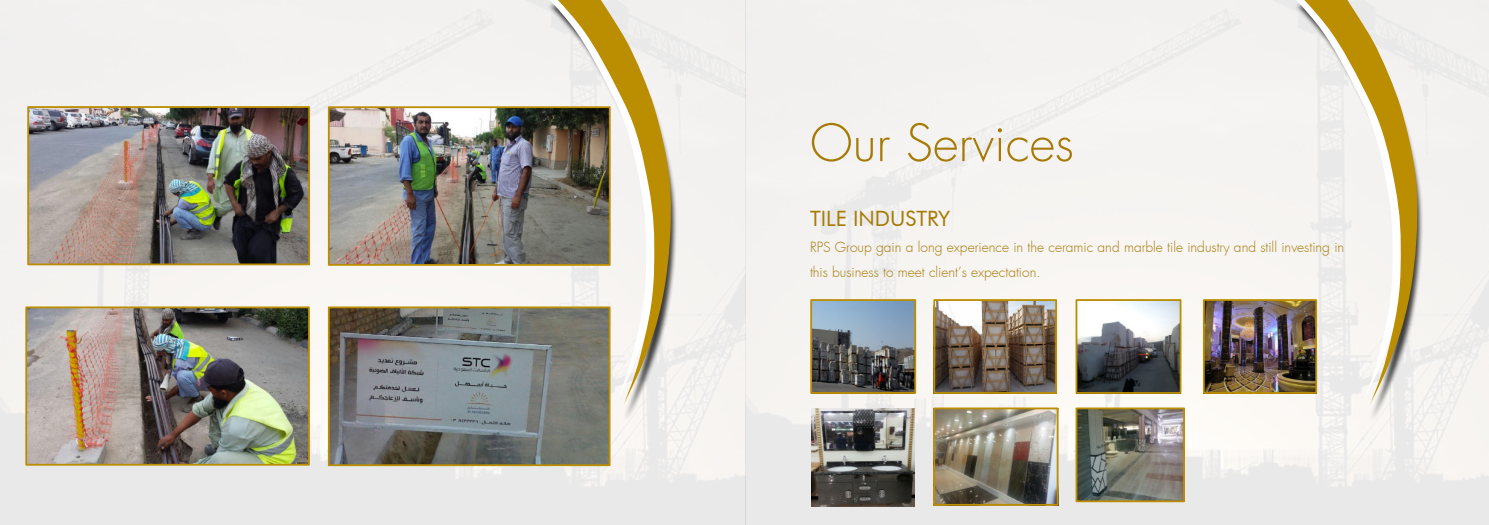
<style>
.page{position:relative;width:1489px;height:525px;background:#fff}
.page>*{position:absolute;margin:0;border:0;box-sizing:border-box;transform-origin:0 0}
.t1{font:300 50px "Futura";color:#a67a05}
.t2{font:21.12px "Futura BT";color:#a67a05}
.t3{font:300 13.75px/25.2px "Futura";color:#a67a05}
</style>
<div class="page">
<img style="left:0;top:0;width:1488px;height:524px">
<div style="left:1293px;top:2px;width:130px;height:420px;background:#000;opacity:.75"></div>
<div style="left:1287px;top:0;width:9px;height:404px;background:#f5f3f1"></div>
<svg style="left:1296px;top:0;width:122px;height:404px;fill:#f2f1f0"></svg>
<img style="left:813px;top:302px;width:100px;height:88px">
<img style="left:936px;top:302px;width:117px;height:88px">
<img style="left:1078px;top:302px;width:100px;height:88px">
<img style="left:1205px;top:302px;width:108px;height:88px">
<img style="left:1078px;top:410px;width:103px;height:89px">
<img style="left:936px;top:410px;width:119px;height:92px">
<img style="left:811px;top:408px;width:103px;height:98px">
<div style="left:810px;top:299px;width:106px;height:94px;border:2px solid #bb8d00"></div>
<div style="left:933px;top:299px;width:123px;height:94px;border:2px solid #bb8d00"></div>
<div style="left:933px;top:407px;width:125px;height:98px;border:2px solid #bb8d00"></div>
<div style="left:1075px;top:299px;width:106px;height:94px;border:2px solid #bb8d00"></div>
<div style="left:1075px;top:407px;width:109px;height:95px;border:2px solid #bb8d00"></div>
<div style="left:1202px;top:299px;width:114px;height:94px;border:2px solid #bb8d00"></div>
<div style="left:547px;top:2px;width:130px;height:420px;background:#000;opacity:.75"></div>
<svg style="left:541px;top:0;width:8px;height:306px"></svg>
<svg style="left:549px;top:0;width:123px;height:404px;fill:#f1f0ef"></svg>
<img style="left:30px;top:109px;width:277px;height:153px">
<div style="left:27px;top:106px;width:283px;height:159px;border:2px solid #bb8d00"></div>
<img style="left:331px;top:309px;width:276px;height:154px">
<div style="left:328px;top:306px;width:282px;height:160px;border:2px solid #bb8d00"></div>
<img style="left:28px;top:309px;width:279px;height:153px">
<div style="left:25px;top:306px;width:285px;height:159px;border:2px solid #bb8d00"></div>
<img style="left:331px;top:109px;width:276px;height:153px">
<div style="left:328px;top:106px;width:282px;height:159px;border:2px solid #bb8d00"></div>
<h1 class="t1" style="left:810px;top:111px;width:265px">Our Services</h1>
<h2 class="t2" style="left:810px;top:206px;width:142px">TILE INDUSTRY</h2>
<p class="t3" style="left:810px;top:234px;width:536px">RPS Group gain a long experience in the ceramic and marble tile industry and still investing in this business to meet client’s expectation.</p>
</div>
